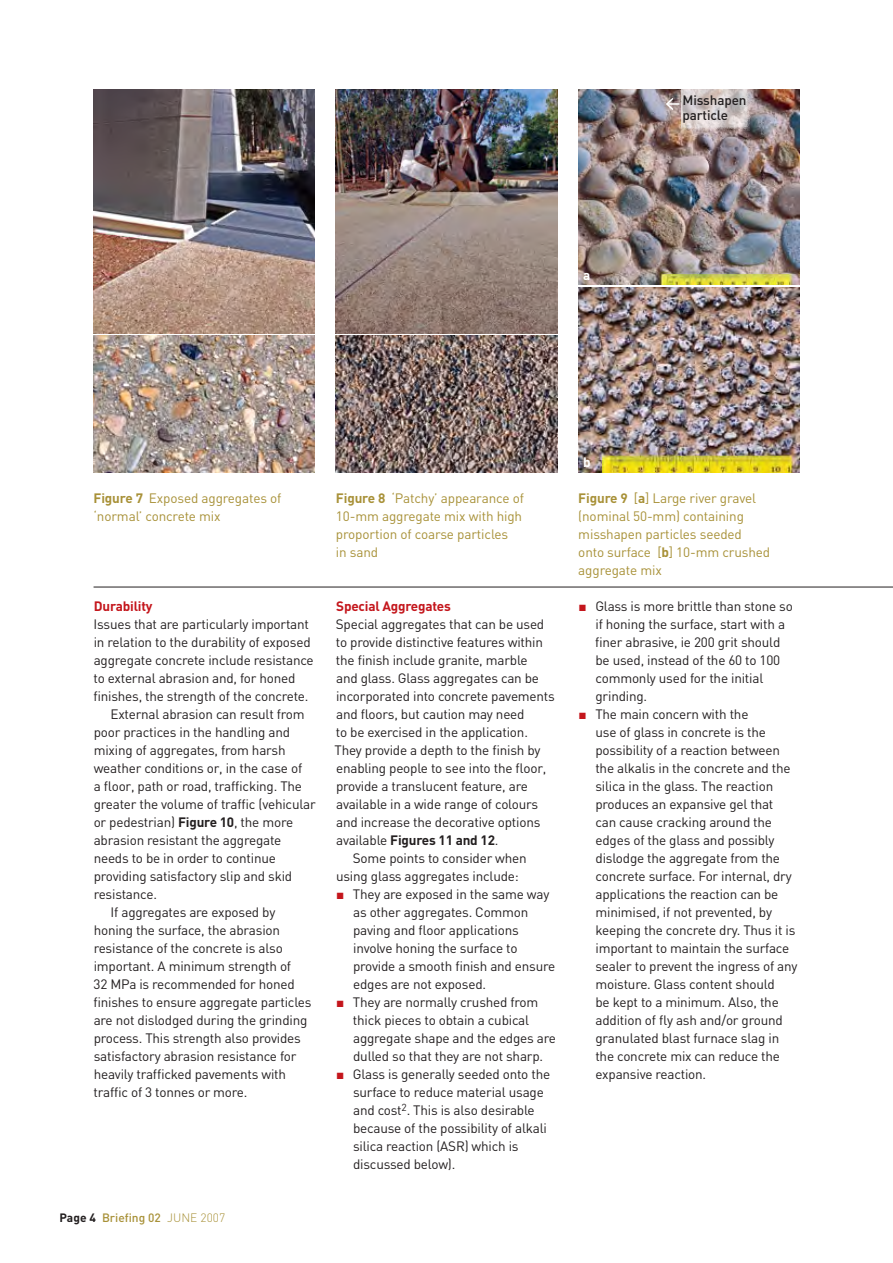
<style>
.page{position:relative;width:893px;height:1263px;background:#fff}
.page>*{position:absolute;margin:0;border:0;box-sizing:border-box;transform-origin:0 0}
.t1{font:13.5px/18px "DIN";letter-spacing:-.015em;color:#231f20}
.t2{font:13.5px/18px "DIN";letter-spacing:-.01em;color:#a89138}
.t3{font:700 13.5px "DIN";letter-spacing:-.015em;color:#c4161c}
.t4{font:700 13.5px "DIN";letter-spacing:-.015em;color:#231f20}
.t5{font:500 13.5px/15px "DIN";letter-spacing:-.01em;color:#231f20}
.t6{font:700 13.5px "DIN";color:#fff}
.t7{font:500 12px "DIN";color:#a89138}
.s1{font-weight:700}
.s2{font-weight:700;color:#231f20}
.s3{font-weight:300}
.s4{font-weight:400}
.s5{color:#c4161c}
</style>
<div class="page">
<hr style="left:94px;top:587px;width:799px;height:1px;background:#231f20">
<img style="left:94px;top:89px;width:221px;height:245px">
<img style="left:578px;top:287px;width:221px;height:185px">
<img style="left:336px;top:89px;width:221px;height:245px">
<img style="left:94px;top:336px;width:221px;height:136px">
<img style="left:336px;top:336px;width:221px;height:136px">
<img style="left:578px;top:89px;width:221px;height:196px">
<svg style="left:681px;top:89px;width:69px;height:42px;background:#cec5c4"></svg>
<svg style="left:665px;top:96px;width:14px;height:16px"></svg>
<p class="t6" style="left:583px;top:266px;width:9px">a</p>
<p class="t6" style="left:583px;top:453px;width:9px">b</p>
<p class="t5" style="left:682px;top:92px;width:66px">Misshapen particle</p>
<p class="t2" style="left:336px;top:489px;width:189px"><span class="s1">Figure 8</span> ‘Patchy’ appearance of<br>10-mm aggregate mix with high proportion of coarse particles<br>in sand</p>
<p class="t2" style="left:94px;top:489px;width:189px"><span class="s1">Figure 7</span> Exposed aggregates of ‘normal’ concrete mix</p>
<p class="t2" style="left:578px;top:489px;width:193px"><span class="s1">Figure 9</span> [<span class="s1">a</span>] Large river gravel (nominal 50-mm) containing misshapen particles seeded onto surface [<span class="s1">b</span>] 10-mm crushed aggregate mix</p>
<p class="t3" style="left:94px;top:598px;width:60px">Durability</p>
<p class="t1" style="left:94px;top:615px;width:217px">Issues that are particularly important</p>
<p class="t1" style="left:94px;top:633px;width:218px">in relation to the durability of exposed</p>
<p class="t1" style="left:94px;top:651px;width:221px">aggregate concrete include resistance</p>
<p class="t1" style="left:94px;top:669px;width:203px">to external abrasion and, for honed</p>
<p class="t1" style="left:93px;top:687px;width:217px">finishes, the strength of the concrete.</p>
<p class="t1" style="left:110px;top:705px;width:196px">External abrasion can result from</p>
<p class="t1" style="left:94px;top:723px;width:198px">poor practices in the handling and</p>
<p class="t1" style="left:94px;top:741px;width:193px">mixing of aggregates, from harsh</p>
<p class="t1" style="left:94px;top:759px;width:210px">weather conditions or, in the case of</p>
<p class="t1" style="left:94px;top:777px;width:210px">a floor, path or road, trafficking. The</p>
<p class="t1" style="left:94px;top:795px;width:224px">greater the volume of traffic (vehicular</p>
<p class="t1" style="left:94px;top:813px;width:201px">or pedestrian) <span class="s1">Figure 10</span>, the more</p>
<p class="t1" style="left:94px;top:831px;width:189px">abrasion resistant the aggregate</p>
<p class="t1" style="left:94px;top:849px;width:184px">needs to be in order to continue</p>
<p class="t1" style="left:94px;top:867px;width:200px">providing satisfactory slip and skid</p>
<p class="t1" style="left:94px;top:885px;width:65px">resistance.</p>
<p class="t1" style="left:111px;top:903px;width:166px">If aggregates are exposed by</p>
<p class="t1" style="left:94px;top:921px;width:188px">honing the surface, the abrasion</p>
<p class="t1" style="left:94px;top:939px;width:191px">resistance of the concrete is also</p>
<p class="t1" style="left:94px;top:957px;width:199px">important. A minimum strength of</p>
<p class="t1" style="left:94px;top:975px;width:203px">32 MPa is recommended for honed</p>
<p class="t1" style="left:93px;top:993px;width:220px">finishes to ensure aggregate particles</p>
<p class="t1" style="left:94px;top:1011px;width:215px">are not dislodged during the grinding</p>
<p class="t1" style="left:94px;top:1029px;width:209px">process. This strength also provides</p>
<p class="t1" style="left:94px;top:1047px;width:204px">satisfactory abrasion resistance for</p>
<p class="t1" style="left:94px;top:1065px;width:194px">heavily trafficked pavements with</p>
<p class="t1" style="left:94px;top:1083px;width:155px">traffic of 3 tonnes or more.</p>
<p class="t7" style="left:60px;top:1210px;width:167px"><span class="s2">Page 4</span> Briefing 02 <span class="s3">JUNE 2007</span></p>
<p class="t3" style="left:336px;top:597px;width:116px">Special Aggregates</p>
<p class="t1" style="left:336px;top:615px;width:210px">Special aggregates that can be used</p>
<p class="t1" style="left:336px;top:633px;width:209px">to provide distinctive features within</p>
<p class="t1" style="left:336px;top:651px;width:193px">the finish include granite, marble</p>
<p class="t1" style="left:336px;top:669px;width:204px">and glass. Glass aggregates can be</p>
<p class="t1" style="left:336px;top:687px;width:220px">incorporated into concrete pavements</p>
<p class="t1" style="left:336px;top:705px;width:190px">and floors, but caution may need</p>
<p class="t1" style="left:336px;top:723px;width:194px">to be exercised in the application.</p>
<p class="t1" style="left:334px;top:741px;width:208px">They provide a depth to the finish by</p>
<p class="t1" style="left:336px;top:759px;width:212px">enabling people to see into the floor,</p>
<p class="t1" style="left:336px;top:777px;width:193px">provide a translucent feature, are</p>
<p class="t1" style="left:336px;top:795px;width:204px">available in a wide range of colours</p>
<p class="t1" style="left:336px;top:813px;width:206px">and increase the decorative options</p>
<p class="t4" style="left:336px;top:831px;width:164px"><span class="s4">available</span> Figures 11 and 12<span class="s4">.</span></p>
<p class="t1" style="left:353px;top:849px;width:175px">Some points to consider when</p>
<p class="t1" style="left:336px;top:867px;width:184px">using glass aggregates include:</p>
<p class="t1" style="left:353px;top:885px;width:204px;text-indent:-16px"><span class="s5">■</span> They are exposed in the same way as other aggregates. Common paving and floor applications involve honing the surface to provide a smooth finish and ensure edges are not exposed.</p>
<p class="t1" style="left:353px;top:993px;width:204px;text-indent:-16px"><span class="s5">■</span> They are normally crushed from thick pieces to obtain a cubical aggregate shape and the edges are dulled so that they are not sharp.</p>
<p class="t1" style="left:353px;top:1065px;width:199px;text-indent:-16px"><span class="s5">■</span> Glass is generally seeded onto the surface to reduce material usage and cost<sup>2</sup>. This is also desirable because of the possibility of alkali silica reaction (ASR) which is discussed below).</p>
<p class="t1" style="left:595px;top:597px;width:199px;text-indent:-16px"><span class="s5">■</span> Glass is more brittle than stone so if honing the surface, start with a finer abrasive, ie 200 grit should be used, instead of the 60 to 100 commonly used for the initial grinding.</p>
<p class="t1" style="left:595px;top:705px;width:204px;text-indent:-16px"><span class="s5">■</span> The main concern with the<br>use of glass in concrete is the possibility of a reaction between the alkalis in the concrete and the silica in the glass. The reaction produces an expansive gel that<br>can cause cracking around the edges of the glass and possibly dislodge the aggregate from the concrete surface. For internal, dry applications the reaction can be minimised, if not prevented, by keeping the concrete dry. Thus it is important to maintain the surface sealer to prevent the ingress of any moisture. Glass content should<br>be kept to a minimum. Also, the addition of fly ash and/or ground granulated blast furnace slag in the concrete mix can reduce the expansive reaction.</p>
</div>
